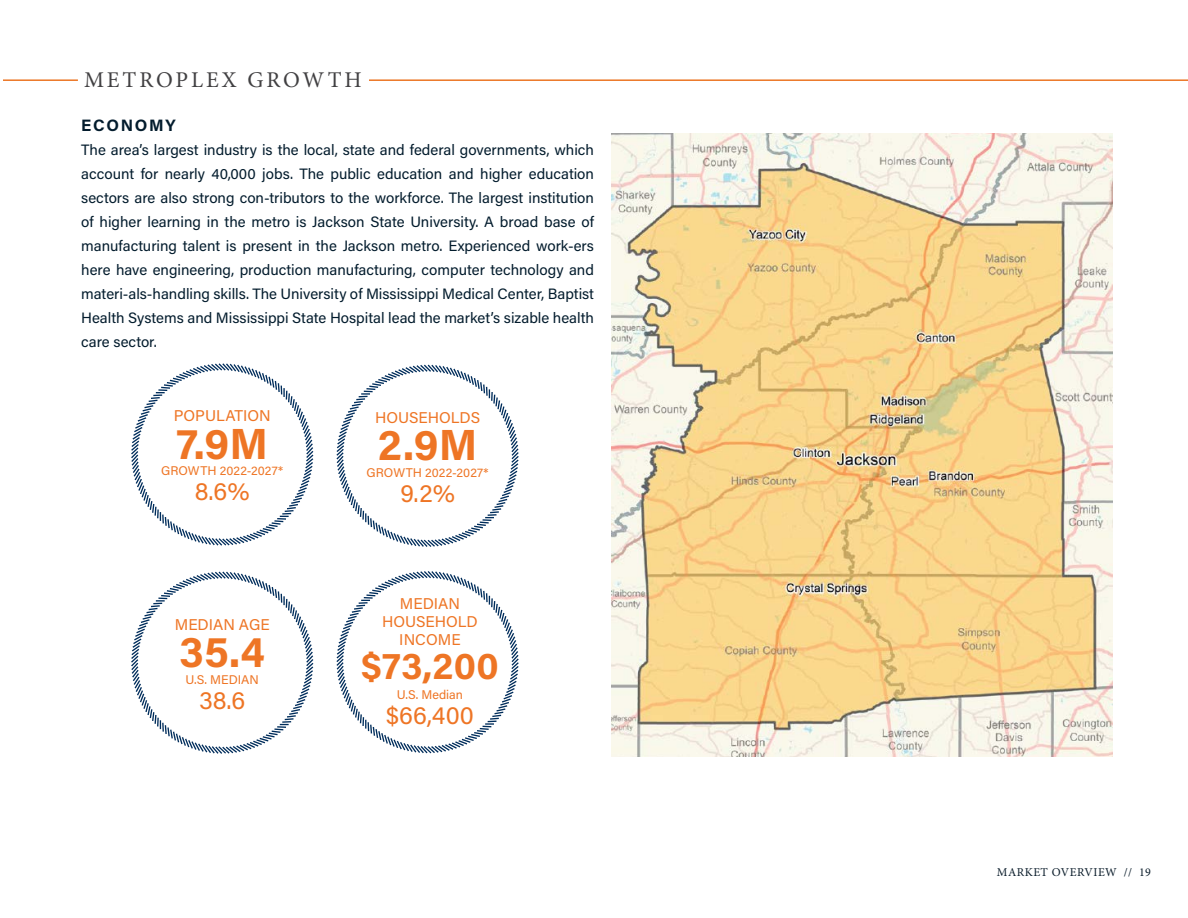
<style>
.page{position:relative;width:1188px;height:918px;background:#fff}
.page>*{position:absolute;margin:0;border:0;box-sizing:border-box;transform-origin:0 0}
.t1{font:700 43.65px "Acumin Pro";color:#ee7525}
.t2{font:700 37.8px "Acumin Pro";color:#ee7525}
.t3{font:25.2px "Acumin Pro";letter-spacing:.005em;color:#ee7525}
.t4{font:22.5px "Minion Pro";letter-spacing:.13em;color:#414042}
.t5{font:700 16.5px "Acumin Pro";letter-spacing:.1em;color:#031c2d}
.t6{font:15.6px/18px "Acumin Pro";color:#ee7525;text-align:center}
.t7{font:15px/24px "Acumin Pro";color:#031c2d;text-align:justify}
.t8{font:12.6px "Acumin Pro";color:#ee7525}
.t9{font:12px "Minion Pro";letter-spacing:.04em;color:#0b1d2b}
</style>
<div class="page">
<hr style="left:3px;top:79px;width:75px;height:2px;background:#ec7624">
<hr style="left:369px;top:79px;width:819px;height:2px;background:#ec7624">
<svg style="left:131px;top:363px;width:183px;height:183px"></svg>
<svg style="left:336px;top:364px;width:183px;height:183px"></svg>
<svg style="left:131px;top:571px;width:183px;height:183px"></svg>
<svg style="left:336px;top:571px;width:183px;height:183px"></svg>
<img style="left:611px;top:134px;width:501px;height:623px">
<h3 class="t4" style="left:84px;top:65px;width:279px">METROPLEX GROWTH</h3>
<p class="t5" style="left:81px;top:114px;width:96px">ECONOMY</p>
<p class="t7" style="left:81px;top:137px;width:514px">The area’s largest industry is the local, state and federal governments, which account for nearly 40,000 jobs. The public education and higher education sectors are also strong con-tributors to the workforce. The largest institution of higher learning in the metro is Jackson State University. A broad base of manufacturing talent is present in the Jackson metro. Experienced work-ers here have engineering, production manufacturing, computer technology and materi-als-handling skills. The University of Mississippi Medical Center, Baptist Health Systems and Mississippi State Hospital lead the market’s sizable health care sector.</p>
<p class="t6" style="left:174px;top:406px;width:99px">POPULATION</p>
<h1 class="t1" style="left:177px;top:413px;width:93px">7.9M</h1>
<p class="t8" style="left:161px;top:462px;width:124px">GROWTH 2022-2027*</p>
<h3 class="t3" style="left:195px;top:474px;width:56px">8.6%</h3>
<p class="t6" style="left:175px;top:614px;width:97px">MEDIAN AGE</p>
<h1 class="t1" style="left:180px;top:621px;width:87px">35.4</h1>
<p class="t8" style="left:186px;top:671px;width:75px">U.S. MEDIAN</p>
<h3 class="t3" style="left:199px;top:682px;width:48px">38.6</h3>
<p class="t6" style="left:375px;top:408px;width:107px">HOUSEHOLDS</p>
<h1 class="t1" style="left:378px;top:414px;width:101px">2.9M</h1>
<p class="t8" style="left:367px;top:464px;width:124px">GROWTH 2022-2027*</p>
<h3 class="t3" style="left:400px;top:475px;width:56px">9.2%</h3>
<p class="t6" style="left:382px;top:594px;width:97px">MEDIAN<br>HOUSEHOLD<br>INCOME</p>
<h2 class="t2" style="left:361px;top:639px;width:139px">$73,200</h2>
<p class="t8" style="left:397px;top:686px;width:68px">U.S. Median</p>
<h3 class="t3" style="left:386px;top:698px;width:89px">$66,400</h3>
<p class="t9" style="left:997px;top:864px;width:156px">MARKET OVERVIEW // 19</p>
</div>
